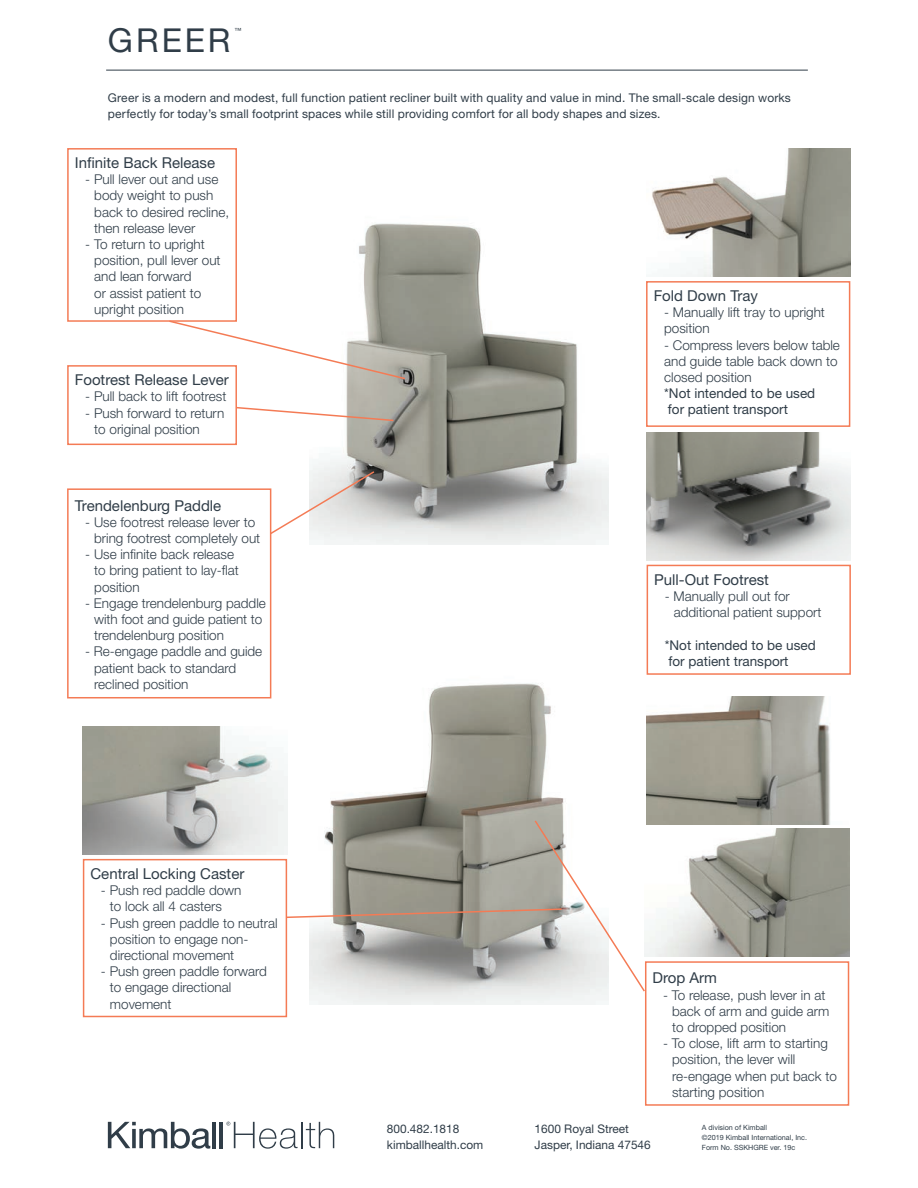
<style>
.page{position:relative;width:918px;height:1188px;background:#fff}
.page>*{position:absolute;margin:0;border:0;box-sizing:border-box;transform-origin:0 0}
.Product_Name_Back{font:33px "Helvetica Neue LT Std";letter-spacing:.09em;color:#303d48}
.t1{font:15px "Helvetica Neue LT Std";color:#303d48}
.t2{font:300 13.5px/16.2px "Helvetica Neue LT Std";color:#303d48}
.t3{font:13.5px "Helvetica Neue LT Std";color:#303d48}
.Product_Name_Back-2{font:12px/16.5px "Helvetica Neue LT Std";letter-spacing:.015em;color:#303d48}
.Address__Good{font:11.85px "Helvetica Neue LT Std";color:#303d48}
.Copyright__Good{font:7.2px "Helvetica Neue LT Std";color:#303d48}
.Product_Name_Back-3{font:7.05px "Helvetica Neue LT Std";color:#303d48}
</style>
<div class="page">
<div style="left:646px;top:281px;width:204px;height:146px;border:2px solid #f47b55"></div>
<div style="left:67px;top:365px;width:170px;height:80px;border:2px solid #f47b55"></div>
<img style="left:83px;top:726px;width:204px;height:128px">
<div style="left:83px;top:859px;width:204px;height:158px;border:2px solid #f47b55"></div>
<div style="left:67px;top:148px;width:170px;height:174px;border:2px solid #f47b55"></div>
<img style="left:646px;top:829px;width:203px;height:128px">
<div style="left:645px;top:961px;width:204px;height:145px;border:2px solid #f47b55"></div>
<div style="left:67px;top:488px;width:204px;height:210px;border:2px solid #f47b55"></div>
<hr style="left:106px;top:70px;width:702px;height:1px;background:#303d48">
<img style="left:652px;top:148px;width:198px;height:129px">
<img style="left:309px;top:223px;width:299px;height:321px">
<img style="left:309px;top:683px;width:299px;height:322px">
<svg style="left:168px;top:319px;width:239px;height:61px"></svg>
<svg style="left:235px;top:406px;width:160px;height:16px"></svg>
<svg style="left:269px;top:470px;width:107px;height:66px"></svg>
<img style="left:646px;top:696px;width:185px;height:128px">
<svg style="left:285px;top:819px;width:361px;height:174px"></svg>
<div style="left:647px;top:565px;width:204px;height:110px;border:2px solid #f47b55"></div>
<img style="left:647px;top:432px;width:204px;height:128px">
<svg style="left:108px;top:1122px;width:102px;height:27px"></svg>
<hr style="left:212px;top:1122px;width:4px;height:26px;background:#303d48">
<hr style="left:219px;top:1122px;width:4px;height:26px;background:#303d48">
<svg style="left:226px;top:1122px;width:108px;height:27px"></svg>
<p class="Product_Name_Back" style="left:108px;top:20px;width:124px">GREER</p>
<p class="Product_Name_Back-3" style="left:234px;top:26px;width:9px">™</p>
<p class="Product_Name_Back-2" style="left:108px;top:89px;width:685px">Greer is a modern and modest, full function patient recliner built with quality and value in mind. The small-scale design works perfectly for today’s small footprint spaces while still providing comfort for all body shapes and sizes.</p>
<p class="t1" style="left:75px;top:154px;width:142px">Infinite Back Release</p>
<p class="t2" style="left:94px;top:171px;width:136px;text-indent:-9px">- Pull lever out and use body weight to push back to desired recline, then release lever</p>
<p class="t2" style="left:85px;top:236px;width:121px">- To return to upright</p>
<p class="t2" style="left:94px;top:252px;width:128px">position, pull lever out and lean forward<br>or assist patient to upright position</p>
<p class="t1" style="left:75px;top:371px;width:156px">Footrest Release Lever</p>
<p class="t2" style="left:85px;top:388px;width:143px">- Pull back to lift footrest</p>
<p class="t2" style="left:94px;top:404px;width:132px;text-indent:-9px">- Push forward to return to original position</p>
<p class="t1" style="left:75px;top:496px;width:148px">Trendelenburg Paddle</p>
<p class="t2" style="left:94px;top:514px;width:168px;text-indent:-9px">- Use footrest release lever to bring footrest completely out</p>
<p class="t2" style="left:94px;top:546px;width:146px;text-indent:-9px">- Use infinite back release to bring patient to lay-flat position</p>
<p class="t2" style="left:85px;top:595px;width:182px">- Engage trendelenburg paddle</p>
<p class="t2" style="left:94px;top:611px;width:170px">with foot and guide patient to trendelenburg position</p>
<p class="t2" style="left:94px;top:643px;width:169px;text-indent:-9px">- Re-engage paddle and guide patient back to standard reclined position</p>
<p class="t1" style="left:90px;top:865px;width:155px">Central Locking Caster</p>
<p class="t2" style="left:101px;top:882px;width:142px">- Push red paddle down</p>
<p class="t2" style="left:110px;top:898px;width:114px">to lock all 4 casters</p>
<p class="t2" style="left:101px;top:914px;width:178px">- Push green paddle to neutral</p>
<p class="t2" style="left:110px;top:931px;width:140px">position to engage non-</p>
<p class="t2" style="left:110px;top:947px;width:126px">directional movement</p>
<p class="t2" style="left:110px;top:963px;width:159px;text-indent:-9px">- Push green paddle forward to engage directional movement</p>
<p class="t1" style="left:654px;top:287px;width:106px">Fold Down Tray</p>
<p class="t2" style="left:664px;top:304px;width:162px">- Manually lift tray to upright position</p>
<p class="t2" style="left:664px;top:337px;width:177px">- Compress levers below table and guide table back down to closed position</p>
<p class="t3" style="left:664px;top:385px;width:153px">*Not intended to be used</p>
<p class="t3" style="left:668px;top:402px;width:122px">for patient transport</p>
<p class="t1" style="left:654px;top:570px;width:116px">Pull-Out Footrest</p>
<p class="t2" style="left:674px;top:588px;width:149px;text-indent:-9px">- Manually pull out for additional patient support</p>
<p class="t3" style="left:665px;top:637px;width:153px">*Not intended to be used</p>
<p class="t3" style="left:669px;top:653px;width:122px">for patient transport</p>
<p class="Address__Good" style="left:387px;top:1122px;width:74px">800.482.1818</p>
<p class="Address__Good" style="left:387px;top:1137px;width:98px">kimballhealth.com</p>
<p class="t1" style="left:653px;top:969px;width:66px">Drop Arm</p>
<p class="t2" style="left:672px;top:986px;width:159px;text-indent:-9px">- To release, push lever in at back of arm and guide arm to dropped position</p>
<p class="t2" style="left:672px;top:1035px;width:157px;text-indent:-9px">- To close, lift arm to starting position, the lever will</p>
<p class="t2" style="left:672px;top:1067px;width:166px">re-engage when put back to starting position</p>
<p class="Address__Good" style="left:535px;top:1122px;width:96px">1600 Royal Street</p>
<p class="Address__Good" style="left:535px;top:1137px;width:118px">Jasper, Indiana 47546</p>
<p class="Copyright__Good" style="left:702px;top:1123px;width:67px">A division of Kimball</p>
<p class="Copyright__Good" style="left:702px;top:1133px;width:107px">©2019 Kimball International, Inc.</p>
<p class="Copyright__Good" style="left:702px;top:1144px;width:95px">Form No. SSKHGRE ver. 19c</p>
</div>
